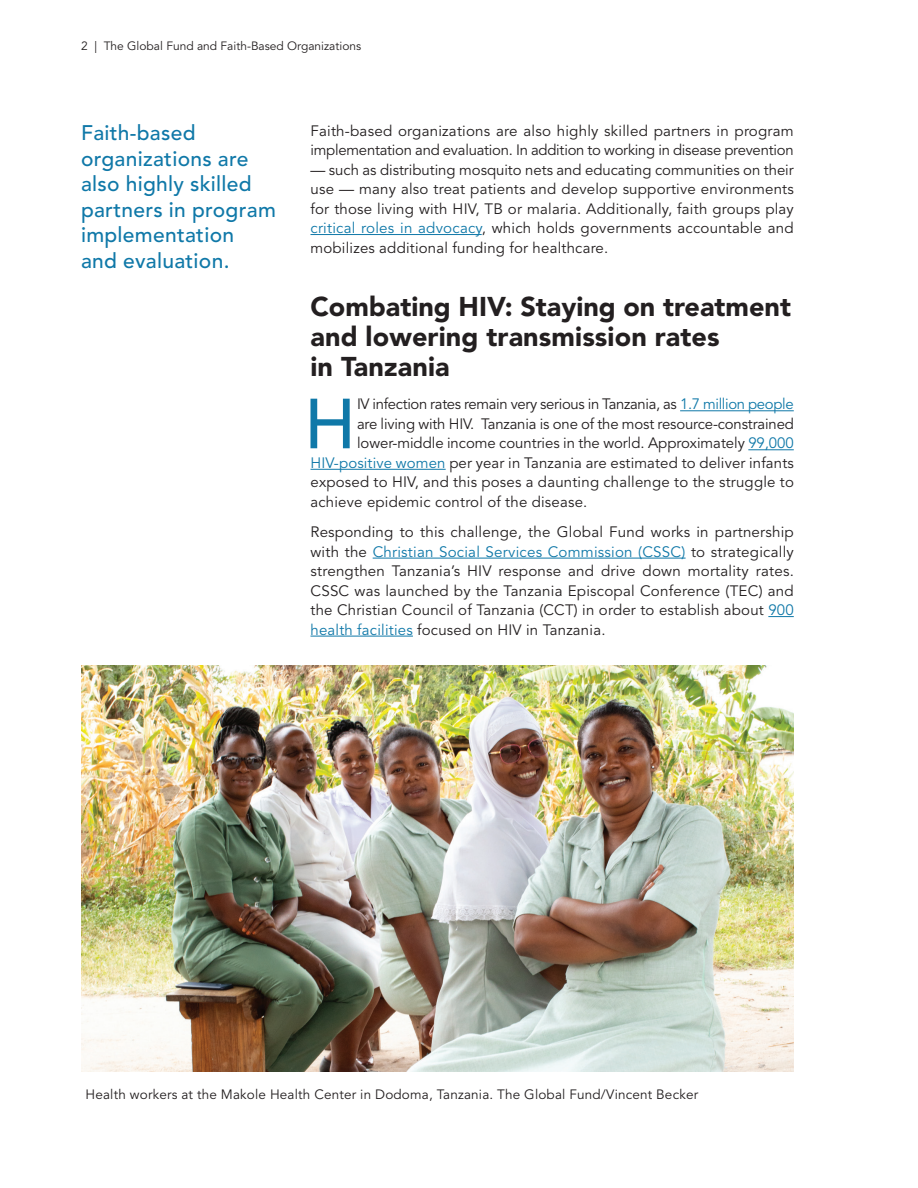
<style>
.page{position:relative;width:918px;height:1188px;background:#fff}
.page>*{position:absolute;margin:0;border:0;box-sizing:border-box;transform-origin:0 0}
.t1{font:500 70.05px "Avenir LT Std";color:#0f78a8}
.t2{font:900 27px/30px "Avenir LT Std";letter-spacing:.005em;color:#231f20}
.t3{font:500 21px/25.5px "Avenir LT Std";letter-spacing:.015em;color:#0f78a8}
.t4{font:15px/19.5px "Avenir LT Std";letter-spacing:.01em;color:#231f20;text-align:justify}
.t5{font:15px/19.5px "Avenir LT Std";letter-spacing:-.015em;color:#231f20}
.t6{font:15px "Avenir LT Std";letter-spacing:-.02em;color:#231f20}
.t7{font:15px "Avenir LT Std";letter-spacing:-.01em;color:#231f20}
.t8{font:13.5px "Avenir LT Std";letter-spacing:.015em;color:#231f20}
.t9{font:12px "Avenir LT Std";color:#231f20}
.s1{color:#0f78a8}
</style>
<div class="page">
<hr style="left:310px;top:234px;width:172px;height:1px;background:#0f78a8">
<hr style="left:680px;top:410px;width:114px;height:1px;background:#0f78a8">
<hr style="left:748px;top:449px;width:46px;height:1px;background:#0f78a8">
<hr style="left:310px;top:469px;width:136px;height:1px;background:#0f78a8">
<hr style="left:373px;top:558px;width:313px;height:1px;background:#0f78a8">
<svg style="left:768px;top:616px;width:26px;height:1px"></svg>
<hr style="left:310px;top:636px;width:103px;height:1px;background:#0f78a8">
<img style="left:81px;top:665px;width:713px;height:406px">
<p class="t9" style="left:81px;top:39px;width:282px">2 | The Global Fund and Faith-Based Organizations</p>
<h3 class="t3" style="left:81px;top:121px;width:196px">Faith-based organizations are also highly skilled partners in program implementation<br>and evaluation.</h3>
<p class="t5" style="left:310px;top:121px;width:485px">Faith-based organizations are also highly skilled partners in program implementation and evaluation. In addition to working in disease prevention</p>
<p class="t4" style="left:310px;top:160px;width:485px">— such as distributing mosquito nets and educating communities on their use — many also treat patients and develop supportive environments for those living with HIV, TB or malaria. Additionally, faith groups play <span class="s1">critical roles in advocacy</span>, which holds governments accountable and mobilizes additional funding for healthcare.</p>
<h2 class="t2" style="left:310px;top:292px;width:482px">Combating HIV: Staying on treatment and lowering transmission rates<br>in Tanzania</h2>
<h1 class="t1" style="left:304px;top:384px;width:53px">H</h1>
<p class="t6" style="left:357px;top:395px;width:438px">IV infection rates remain very serious in Tanzania, as <span class="s1">1.7 million people</span></p>
<p class="t7" style="left:357px;top:415px;width:438px">are living with HIV. Tanzania is one of the most resource-constrained</p>
<p class="t4" style="left:357px;top:434px;width:438px">lower-middle income countries in the world. Approximately <span class="s1">99,000</span></p>
<p class="t4" style="left:310px;top:453px;width:485px"><span class="s1">HIV-positive women</span> per year in Tanzania are estimated to deliver infants</p>
<p class="t4" style="left:310px;top:473px;width:485px">exposed to HIV, and this poses a daunting challenge to the struggle to</p>
<p class="t4" style="left:310px;top:492px;width:278px">achieve epidemic control of the disease.</p>
<p class="t4" style="left:310px;top:523px;width:485px">Responding to this challenge, the Global Fund works in partnership with the <span class="s1">Christian Social Services Commission (CSSC)</span> to strategically strengthen Tanzania’s HIV response and drive down mortality rates.<br>CSSC was launched by the Tanzania Episcopal Conference (TEC) and the Christian Council of Tanzania (CCT) in order to establish about <span class="s1">900 health facilities</span> focused on HIV in Tanzania.</p>
<p class="t8" style="left:86px;top:1086px;width:614px">Health workers at the Makole Health Center in Dodoma, Tanzania. The Global Fund/Vincent Becker</p>
</div>
